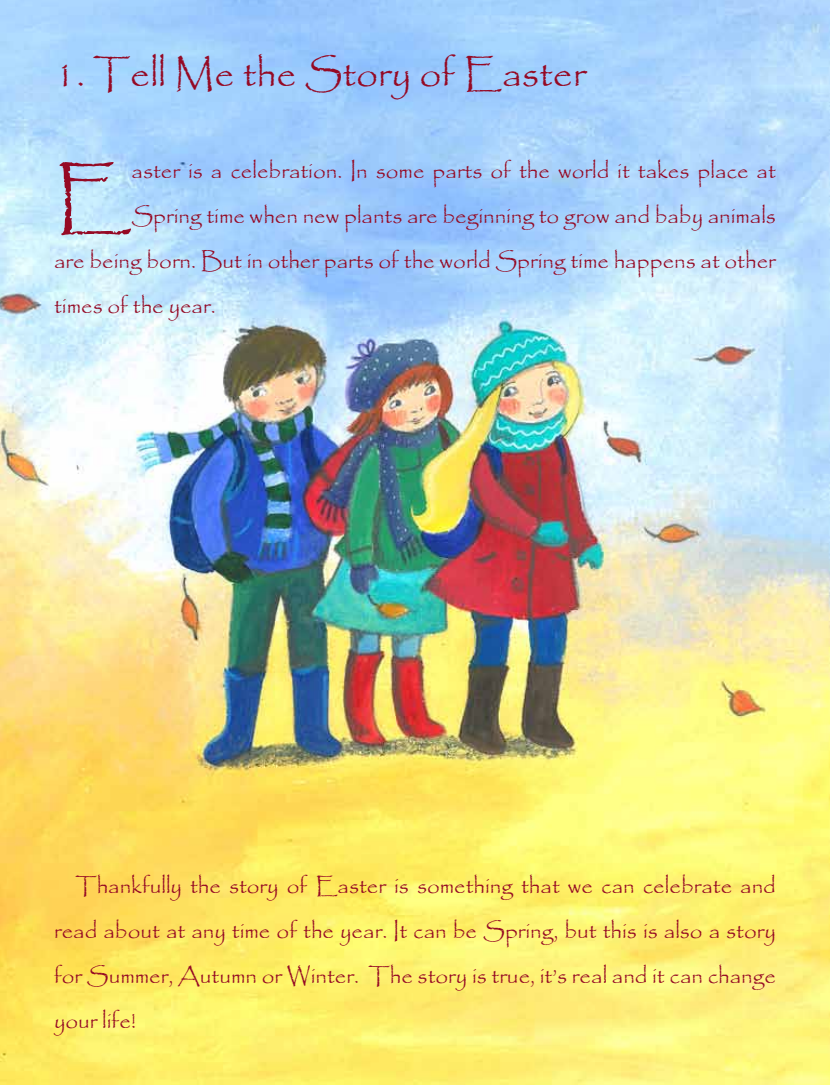
<style>
.page{position:relative;width:830px;height:1085px;background:#fff}
.page>*{position:absolute;margin:0;border:0;box-sizing:border-box;transform-origin:0 0}
.t1{font:78.6px "Papyrus";color:#950924}
.t2{font:39px "Papyrus";color:#950924}
.t3{font:22.5px/45px "Papyrus";color:#950924;text-align:justify}
</style>
<div class="page">
<img style="left:0;top:0;width:829px;height:1084px">
<h2 class="t2" style="left:54px;top:50px;width:533px">1. Tell Me the Story of Easter</h2>
<h1 class="t1" style="left:54px;top:150px;width:79px">E</h1>
<p class="t3" style="left:131px;top:147px;width:645px">aster is a celebration. In some parts of the world it takes place at</p>
<p class="t3" style="left:131px;top:192px;width:645px">Spring time when new plants are beginning to grow and baby animals</p>
<p class="t3" style="left:54px;top:237px;width:723px">are being born. But in other parts of the world Spring time happens at other</p>
<p class="t3" style="left:54px;top:282px;width:163px">times of the year.</p>
<p class="t3" style="left:54px;top:862px;width:723px;text-indent:21px">Thankfully the story of Easter is something that we can celebrate and read about at any time of the year. It can be Spring, but this is also a story for Summer, Autumn or Winter. The story is true, it’s real and it can change your life!</p>
</div>
